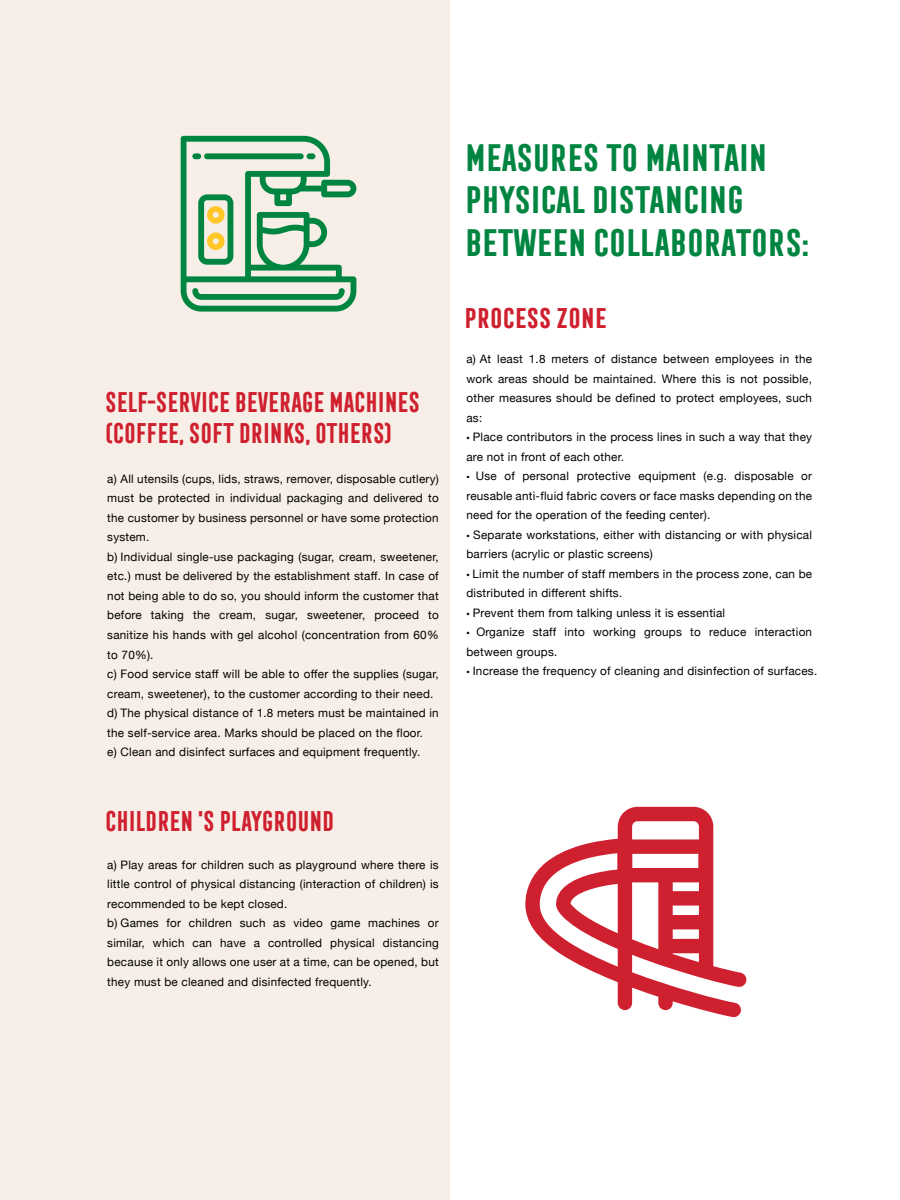
<style>
.page{position:relative;width:900px;height:1200px;background:#fff}
.page>*{position:absolute;margin:0;border:0;box-sizing:border-box;transform-origin:0 0}
.t1{font:700 35.25px/42.3px "Frontage Condensed";letter-spacing:-.12em;color:#008541;scale:1.06 1}
.t2{font:700 26.25px/31.5px "Frontage Condensed";letter-spacing:-.12em;color:#cf202f}
.t3{font:700 26.25px "Frontage Condensed";letter-spacing:-.12em;color:#cf202f;scale:1.08 1}
.t4{font:11.7px/19.5px "Helvetica Neue";letter-spacing:.02em;color:#000}
.s1{font-family:"Myriad Pro"}
</style>
<div class="page">
<div style="left:0;top:0;width:450px;height:1200px;background:#f7efe7"></div>
<svg style="left:181px;top:136px;width:175px;height:176px"></svg>
<div style="left:204px;top:153px;width:100px;height:6px;background:#008541;border-radius:3px"></div>
<div style="left:307px;top:153px;width:8px;height:6px;background:#008541;border-radius:3px"></div>
<div style="left:192px;top:153px;width:9px;height:6px;background:#008541;border-radius:3px"></div>
<svg style="left:525px;top:807px;width:222px;height:211px"></svg>
<h2 class="t2" style="left:103px;top:386px;width:320px">SELF-SERVICE BEVERAGE MACHINES (COFFEE, SOFT DRINKS, OTHERS)</h2>
<p class="t4" style="left:107px;top:470px;width:333px">a) All utensils (cups, lids, straws, remover, disposable cutlery) must be protected in individual packaging and delivered to the customer by business personnel or have some protection system.<br>b) Individual single-use packaging (sugar, cream, sweetener, etc.) must be delivered by the establishment staff. In case of not being able to do so, you should inform the customer that before taking the cream, sugar, sweetener, proceed to sanitize his hands with gel alcohol (concentration from 60% to 70%).<br>c) Food service staff will be able to offer the supplies (sugar, cream, sweetener), to the customer according to their need. d) The physical distance of 1.8 meters must be maintained in the self-service area. Marks should be placed on the floor.<br>e) Clean and disinfect surfaces and equipment frequently.</p>
<h2 class="t2" style="left:103px;top:806px;width:234px">CHILDREN 'S PLAYGROUND</h2>
<p class="t4" style="left:107px;top:856px;width:333px">a) Play areas for children such as playground where there is little control of physical distancing (interaction of children) is recommended to be kept closed.<br>b) Games for children such as video game machines or similar, which can have a controlled physical distancing because it only allows one user at a time, can be opened, but they must be cleaned and disinfected frequently.</p>
<h1 class="t1" style="left:462px;top:137px;width:330px">MEASURES TO MAINTAIN<br>PHYSICAL DISTANCING<br>BETWEEN COLLABORATORS:</h1>
<h2 class="t3" style="left:462px;top:303px;width:136px">PROCESS ZONE</h2>
<p class="t4" style="left:466px;top:350px;width:347px;text-align:justify">a) At least 1.8 meters of distance between employees in the work areas should be maintained. Where this is not possible, other measures should be defined to protect employees, such as:</p>
<p class="t4" style="left:466px;top:428px;width:347px"><span class="s1">•</span> Place contributors in the process lines in such a way that they are not in front of each other.</p>
<p class="t4" style="left:466px;top:467px;width:347px;text-align:justify"><span class="s1">•</span> Use of personal protective equipment (e.g. disposable or reusable anti-fluid fabric covers or face masks depending on the need for the operation of the feeding center).</p>
<p class="t4" style="left:466px;top:526px;width:347px"><span class="s1">•</span> Separate workstations, either with distancing or with physical barriers (acrylic or plastic screens)</p>
<p class="t4" style="left:466px;top:565px;width:347px"><span class="s1">•</span> Limit the number of staff members in the process zone, can be distributed in different shifts.</p>
<p class="t4" style="left:466px;top:604px;width:260px"><span class="s1">•</span> Prevent them from talking unless it is essential</p>
<p class="t4" style="left:466px;top:623px;width:347px"><span class="s1">•</span> Organize staff into working groups to reduce interaction between groups.</p>
<p class="t4" style="left:466px;top:662px;width:352px"><span class="s1">•</span> Increase the frequency of cleaning and disinfection of surfaces.</p>
</div>
